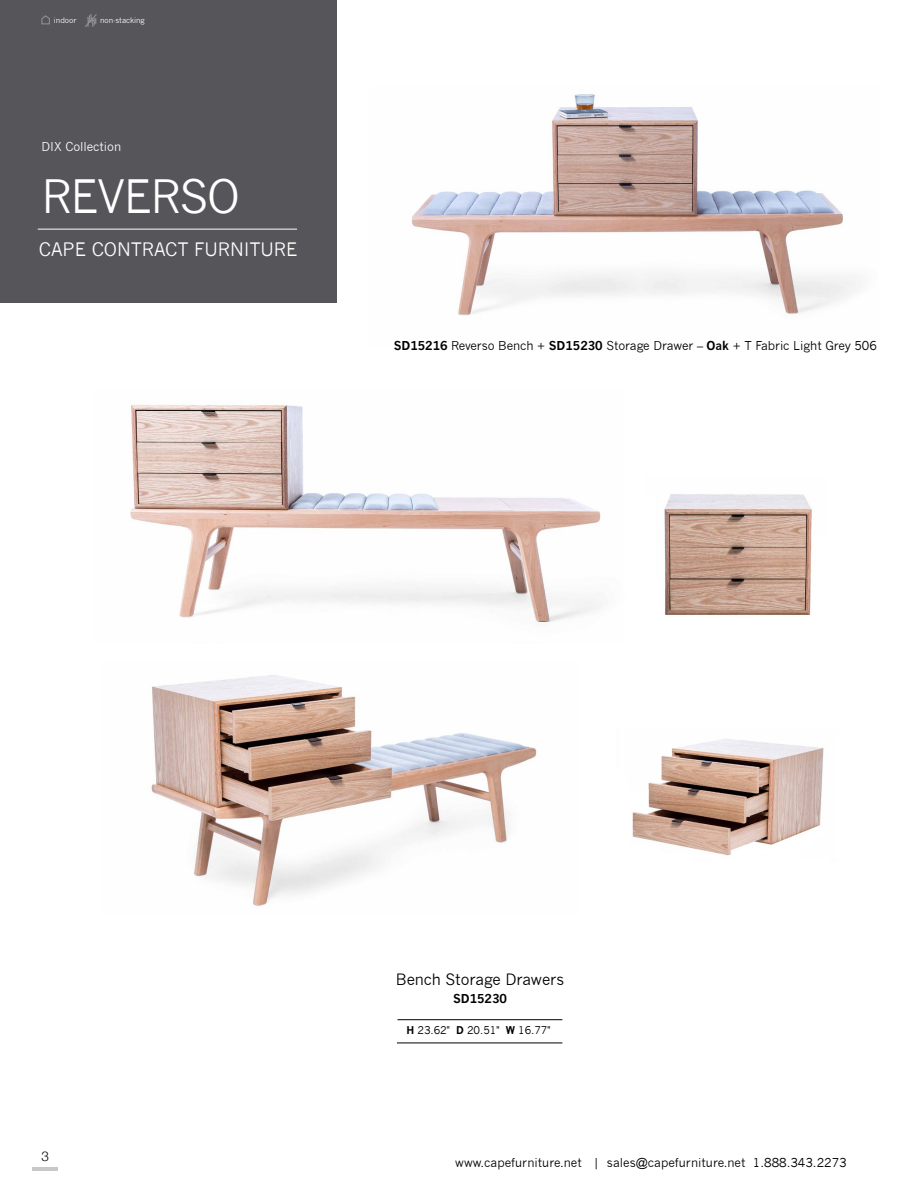
<style>
.page{position:relative;width:918px;height:1188px;background:#fff}
.page>*{position:absolute;margin:0;border:0;box-sizing:border-box;transform-origin:0 0}
.t1{font:45px "News Gothic";letter-spacing:-.035em;color:#fff}
.t2{font:18.15px "News Gothic";letter-spacing:-.005em;color:#fff}
.t3{font:15.3px "News Gothic";letter-spacing:-.005em;color:#000}
.t4{font:300 13.5px "Helvetica Neue";color:#000}
.t5{font:12px "News Gothic";color:#000}
.t6{font:12px "News Gothic";letter-spacing:-.005em;color:#fff}
.t7{font:700 12px "News Gothic";letter-spacing:-.005em;color:#000}
.t8{font:10.5px "News Gothic";letter-spacing:-.005em;color:#000}
.t9{font:7.5px "News Gothic";letter-spacing:-.005em;color:#fff}
.s1{font-weight:700}
</style>
<div class="page">
<hr style="left:32px;top:1167px;width:26px;height:3px;background:#c7c8ca">
<div style="left:0;top:0;width:338px;height:302px;background:#56565a"></div>
<hr style="left:38px;top:229px;width:259px;height:1px;background:#fff">
<svg style="left:41px;top:15px;width:9px;height:10px"></svg>
<svg style="left:85px;top:14px;width:12px;height:13px"></svg>
<hr style="left:397px;top:1019px;width:165px;height:1px;background:#000">
<hr style="left:397px;top:1043px;width:165px;height:1px;background:#000">
<img style="left:130px;top:404px;width:472px;height:220px">
<img style="left:411px;top:94px;width:450px;height:222px">
<img style="left:151px;top:675px;width:386px;height:231px">
<img style="left:664px;top:494px;width:148px;height:121px">
<img style="left:632px;top:739px;width:192px;height:117px">
<p class="t9" style="left:54px;top:16px;width:24px">indoor</p>
<p class="t9" style="left:100px;top:16px;width:46px">non-stacking</p>
<p class="t6" style="left:42px;top:139px;width:81px">DIX Collection</p>
<h1 class="t1" style="left:42px;top:170px;width:200px">REVERSO</h1>
<h2 class="t2" style="left:39px;top:239px;width:260px">CAPE CONTRACT FURNITURE</h2>
<p class="t5" style="left:394px;top:338px;width:485px"><span class="s1">SD15216</span> Reverso Bench + <span class="s1">SD15230</span> Storage Drawer – <span class="s1">Oak</span> + T Fabric Light Grey 506</p>
<p class="t4" style="left:42px;top:1145px;width:9px">3</p>
<p class="t3" style="left:396px;top:971px;width:170px">Bench Storage Drawers</p>
<p class="t7" style="left:453px;top:992px;width:55px">SD15230</p>
<p class="t8" style="left:406px;top:1024px;width:145px"><span class="s1">H</span> 23.62" <span class="s1">D</span> 20.51" <span class="s1">W</span> 16.77"</p>
<p class="t5" style="left:455px;top:1155px;width:393px">www.capefurniture.net | sales@capefurniture.net 1.888.343.2273</p>
</div>
